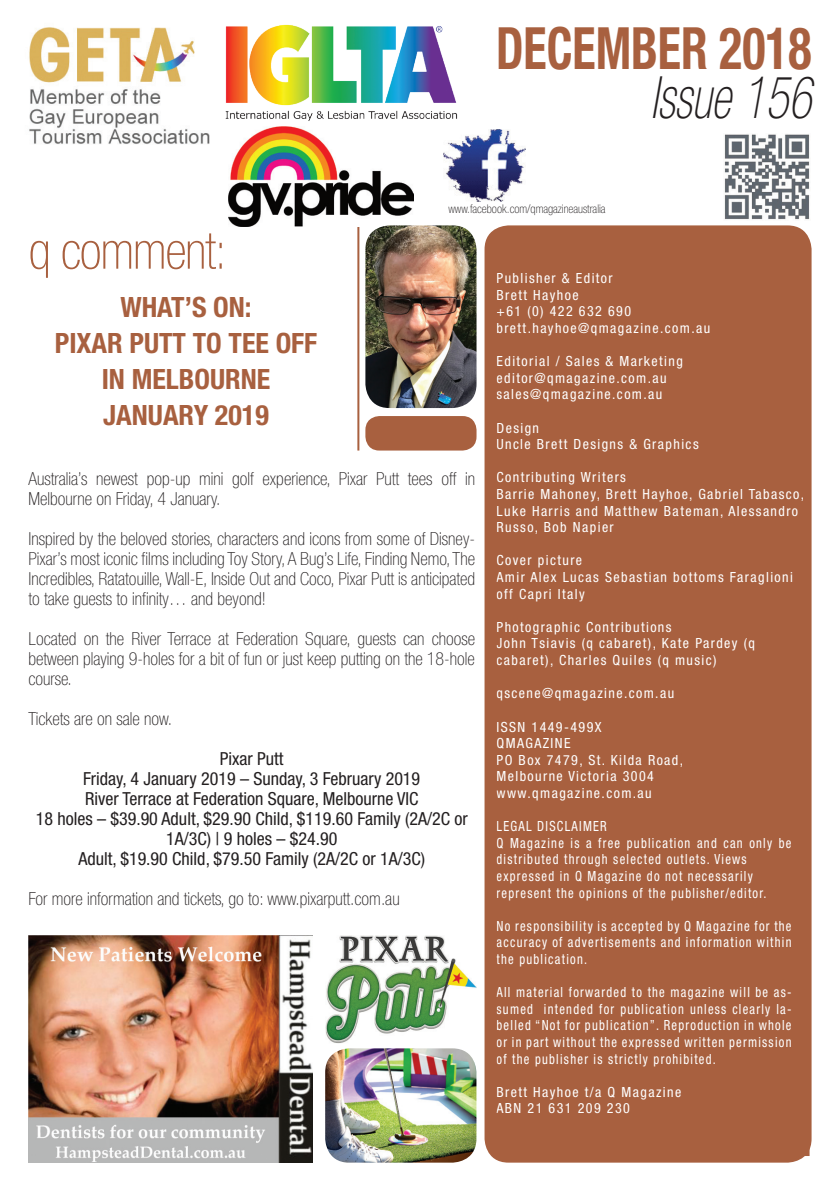
<style>
.page{position:relative;width:840px;height:1191px;background:#fff}
.page>*{position:absolute;margin:0;border:0;box-sizing:border-box;transform-origin:0 0}
.Text{font:700 condensed 58.4px/48.6px "Helvetica Neue";color:#a8603f;text-align:right;scale:.82 1}
.heads{font:100 condensed 52px "Helvetica Neue";letter-spacing:-.025em;color:#a8603f}
.t1{font:700 condensed 28px "Helvetica Neue";color:#a8603f}
.t2{font:100 condensed 18px/20px "Helvetica Neue";color:#231f20;text-align:justify}
.t3{font:condensed 18px/20px "Helvetica Neue";color:#231f20;text-align:center}
.t4{font:condensed 14px/16.6px "Helvetica Neue";letter-spacing:.1em;color:#fff}
.t5{font:condensed 14px/16.6px "Helvetica Neue";letter-spacing:.1em;color:#fff;text-align:justify;scale:.9 1}
.t6{font:100 condensed 12px "Helvetica Neue";color:#231f20}
.s1{font-weight:100;font-style:italic;color:#231f20}
</style>
<div class="page">
<div style="left:484px;top:225px;width:327px;height:937px;background:#a8603f;border-radius:24px"></div>
<hr style="left:357px;top:225px;width:2px;height:225px;background:#a8603f">
<div style="left:365px;top:416px;width:111px;height:34px;background:#a8603f;border-radius:14px"></div>
<img style="left:225px;top:25px;width:232px;height:96px">
<img style="left:443px;top:129px;width:82px;height:73px">
<img style="left:29px;top:27px;width:181px;height:117px">
<img style="left:228px;top:126px;width:185px;height:101px">
<img style="left:724px;top:134px;width:86px;height:86px">
<img style="left:28px;top:936px;width:284px;height:226px">
<img style="left:365px;top:225px;width:111px;height:183px">
<img style="left:325px;top:1048px;width:151px;height:114px">
<img style="left:325px;top:936px;width:151px;height:107px">
<p class="Text" style="left:496px;top:23px;width:386px">DECEMBER 2018<br><span class="s1">Issue 156</span></p>
<p class="t6" style="left:448px;top:202px;width:158px">www.facebook.com/qmagazineaustralia</p>
<p class="heads" style="left:28px;top:221px;width:200px">q comment:</p>
<p class="t1" style="left:120px;top:290px;width:133px">WHAT’S ON:</p>
<p class="t1" style="left:55px;top:326px;width:264px">PIXAR PUTT TO TEE OFF</p>
<p class="t1" style="left:102px;top:362px;width:170px">IN MELBOURNE</p>
<p class="t1" style="left:103px;top:398px;width:167px">JANUARY 2019</p>
<p class="t2" style="left:28px;top:469px;width:448px">Australia’s newest pop-up mini golf experience, Pixar Putt tees off in<br>Melbourne on Friday, 4 January.</p>
<p class="t2" style="left:28px;top:529px;width:448px">Inspired by the beloved stories, characters and icons from some of Disney-Pixar’s most iconic films including Toy Story, A Bug’s Life, Finding Nemo, The Incredibles, Ratatouille, Wall-E, Inside Out and Coco, Pixar Putt is anticipated to take guests to infinity… and beyond!</p>
<p class="t2" style="left:28px;top:629px;width:448px">Located on the River Terrace at Federation Square, guests can choose between playing 9-holes for a bit of fun or just keep putting on the 18-hole course.</p>
<p class="t2" style="left:28px;top:709px;width:145px">Tickets are on sale now.</p>
<p class="t3" style="left:220px;top:749px;width:65px">Pixar Putt</p>
<p class="t3" style="left:83px;top:769px;width:338px">Friday, 4 January 2019 – Sunday, 3 February 2019</p>
<p class="t3" style="left:85px;top:789px;width:335px">River Terrace at Federation Square, Melbourne VIC</p>
<p class="t3" style="left:36px;top:809px;width:433px">18 holes – $39.90 Adult, $29.90 Child, $119.60 Family (2A/2C or<br>1A/3C) | 9 holes – $24.90</p>
<p class="t3" style="left:78px;top:849px;width:348px">Adult, $19.90 Child, $79.50 Family (2A/2C or 1A/3C)</p>
<p class="t2" style="left:28px;top:889px;width:372px">For more information and tickets, go to: www.pixarputt.com.au</p>
<p class="t4" style="left:496px;top:270px;width:118px">Publisher &amp; Editor</p>
<p class="t4" style="left:496px;top:286px;width:83px">Brett Hayhoe</p>
<p class="t4" style="left:496px;top:303px;width:136px">+61 (0) 422 632 690</p>
<p class="t4" style="left:496px;top:319px;width:215px">brett.hayhoe@qmagazine.com.au</p>
<p class="t4" style="left:496px;top:353px;width:188px">Editorial / Sales &amp; Marketing</p>
<p class="t4" style="left:496px;top:369px;width:171px">editor@qmagazine.com.au</p>
<p class="t4" style="left:496px;top:386px;width:167px">sales@qmagazine.com.au</p>
<p class="t4" style="left:496px;top:419px;width:44px">Design</p>
<p class="t4" style="left:496px;top:436px;width:203px">Uncle Brett Designs &amp; Graphics</p>
<p class="t4" style="left:496px;top:469px;width:131px">Contributing Writers</p>
<p class="t4" style="left:496px;top:485px;width:309px">Barrie Mahoney, Brett Hayhoe, Gabriel Tabasco,<br>Luke Harris and Matthew Bateman, Alessandro<br>Russo, Bob Napier</p>
<p class="t4" style="left:496px;top:552px;width:87px">Cover picture</p>
<p class="t4" style="left:496px;top:568px;width:298px">Amir Alex Lucas Sebastian bottoms Faraglioni off Capri Italy</p>
<p class="t4" style="left:496px;top:618px;width:176px">Photographic Contributions</p>
<p class="t4" style="left:496px;top:635px;width:260px">John Tsiavis (q cabaret), Kate Pardey (q cabaret), Charles Quiles (q music)</p>
<p class="t4" style="left:496px;top:685px;width:179px">qscene@qmagazine.com.au</p>
<p class="t4" style="left:496px;top:718px;width:106px">ISSN 1449-499X</p>
<p class="t4" style="left:496px;top:734px;width:75px">QMAGAZINE</p>
<p class="t4" style="left:496px;top:751px;width:188px">PO Box 7479, St. Kilda Road,</p>
<p class="t4" style="left:496px;top:768px;width:159px">Melbourne Victoria 3004</p>
<p class="t4" style="left:496px;top:784px;width:157px">www.qmagazine.com.au</p>
<p class="t5" style="left:496px;top:817px;width:124px">LEGAL DISCLAIMER</p>
<p class="t5" style="left:496px;top:834px;width:329px">Q Magazine is a free publication and can only be distributed through selected outlets. Views</p>
<p class="t5" style="left:496px;top:867px;width:286px">expressed in Q Magazine do not necessarily</p>
<p class="t5" style="left:496px;top:884px;width:301px">represent the opinions of the publisher/editor.</p>
<p class="t5" style="left:496px;top:917px;width:329px">No responsibility is accepted by Q Magazine for the accuracy of advertisements and information within the publication.</p>
<p class="t5" style="left:496px;top:983px;width:329px">All material forwarded to the magazine will be as&shy;sumed intended for publication unless clearly la&shy;belled “Not for publication”. Reproduction in whole or in part without the expressed written permission of the publisher is strictly prohibited.</p>
<p class="t4" style="left:496px;top:1083px;width:186px">Brett Hayhoe t/a Q Magazine</p>
<p class="t4" style="left:496px;top:1100px;width:135px">ABN 21 631 209 230</p>
</div>
